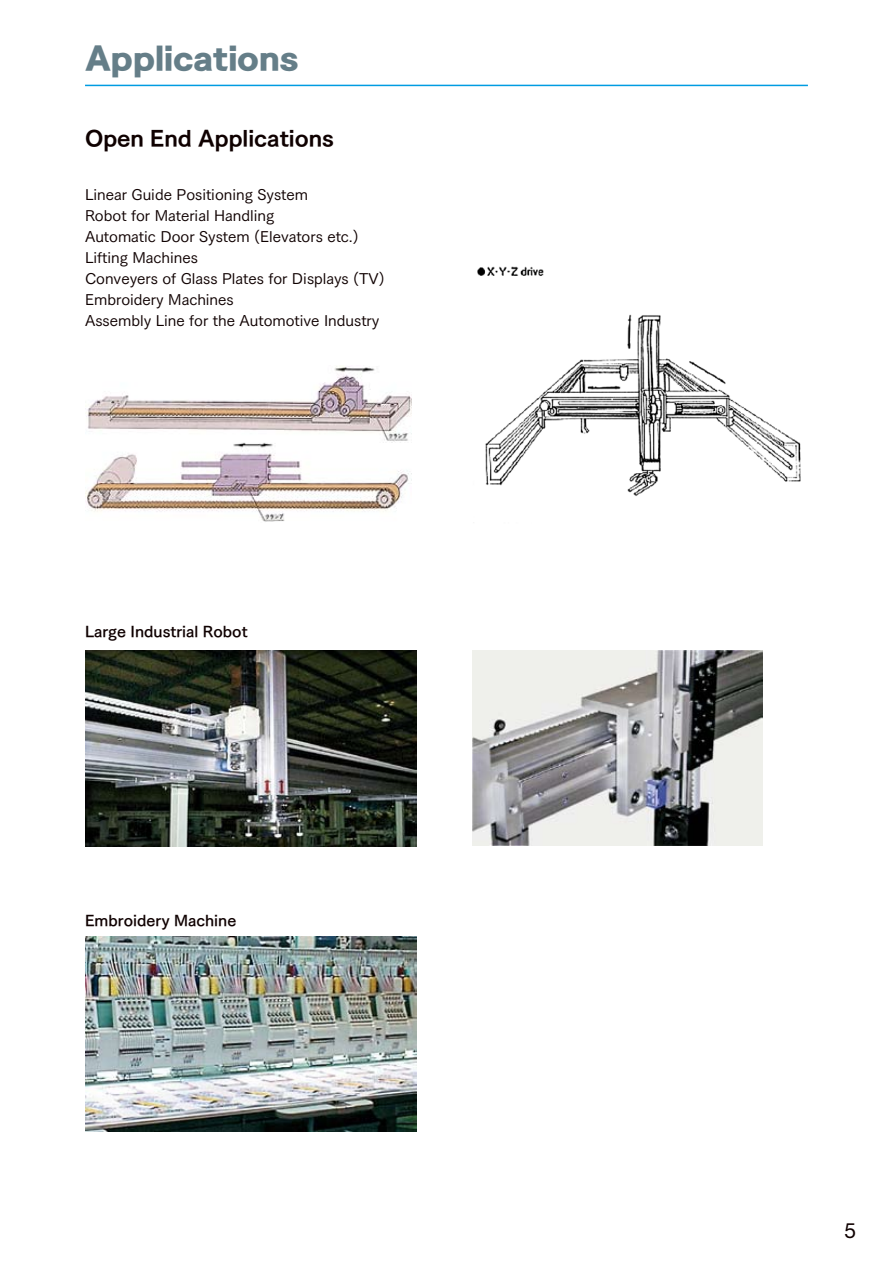
<style>
.page{position:relative;width:893px;height:1263px;background:#fff}
.page>*{position:absolute;margin:0;border:0;box-sizing:border-box;transform-origin:0 0}
.t1{font:30px "Tsuku Go Pro U";color:#657e88}
.t2{font:21px "Tsuku Go Pro E";color:#0f0100}
.t3{font:21px "Helvetica Neue LT";color:#0f0100}
.t4{font:15px/21px "Tsuku Go Pro M";color:#0f0100}
.t5{font:15px "Tsuku Go Pro B";color:#0f0100}
</style>
<div class="page">
<hr style="left:85px;top:85px;width:723px;height:1px;background:#009ce1">
<img style="left:85px;top:366px;width:326px;height:156px">
<img style="left:477px;top:266px;width:324px;height:230px">
<img style="left:85px;top:651px;width:331px;height:195px">
<img style="left:473px;top:651px;width:289px;height:195px">
<img style="left:85px;top:936px;width:332px;height:195px">
<h1 class="t1" style="left:85px;top:41px;width:215px">Applications</h1>
<h2 class="t2" style="left:85px;top:119px;width:250px">Open End Applications</h2>
<p class="t4" style="left:85px;top:182px;width:301px">Linear Guide Positioning System<br>Robot for Material Handling<br>Automatic Door System (Elevators etc.)<br>Lifting Machines<br>Conveyers of Glass Plates for Displays (TV)<br>Embroidery Machines<br>Assembly Line for the Automotive Industry</p>
<p class="t5" style="left:85px;top:618px;width:164px">Large Industrial Robot</p>
<p class="t5" style="left:85px;top:907px;width:153px">Embroidery Machine</p>
<h2 class="t3" style="left:845px;top:1218px;width:13px">5</h2>
</div>
